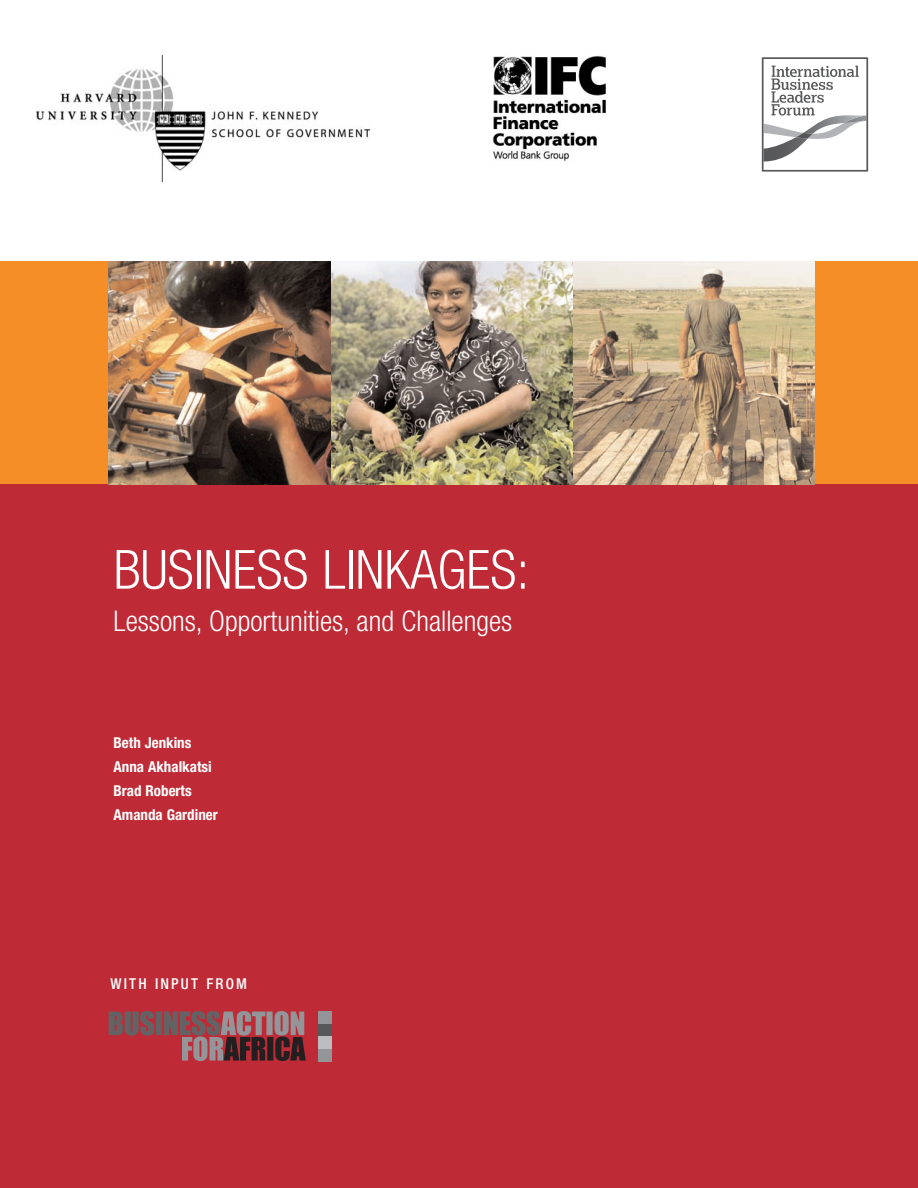
<style>
.page{position:relative;width:918px;height:1188px;background:#fff}
.page>*{position:absolute;margin:0;border:0;box-sizing:border-box;transform-origin:0 0}
.t1{font:300 condensed 54px "Helvetica Neue LT";color:#fff}
.t2{font:300 condensed 28.5px "Helvetica Neue LT";color:#fff}
.t3{font:700 condensed 15px/24px "Helvetica Neue LT";color:#fff}
.t4{font:500 condensed 15px "Helvetica Neue LT";letter-spacing:.145em;color:#fff}
</style>
<div class="page">
<div style="left:0;top:466px;width:918px;height:722px;background:#be2b36"></div>
<div style="left:0;top:261px;width:918px;height:223px;background:#f68e28"></div>
<img style="left:109px;top:261px;width:223px;height:223px">
<img style="left:332px;top:261px;width:241px;height:223px">
<svg style="left:573px;top:261px;width:241px;height:223px;background:#bfaa8d"></svg>
<svg style="left:762px;top:57px;width:106px;height:115px"></svg>
<img style="left:36px;top:56px;width:333px;height:126px">
<img style="left:492px;top:55px;width:114px;height:106px">
<div style="left:318px;top:1011px;width:14px;height:13px;background:#939598"></div>
<div style="left:318px;top:1024px;width:14px;height:13px;background:#57585a"></div>
<div style="left:318px;top:1036px;width:14px;height:13px;background:#bcbdc0"></div>
<div style="left:318px;top:1049px;width:14px;height:13px;background:#939598"></div>
<svg style="left:109px;top:1011px;width:197px;height:50px"></svg>
<h1 class="t1" style="left:114px;top:550px;width:417px">BUSINESS LINKAGES:</h1>
<h2 class="t2" style="left:114px;top:610px;width:400px">Lessons, Opportunities, and Challenges</h2>
<p class="t3" style="left:114px;top:732px;width:106px">Beth Jenkins<br>Anna Akhalkatsi<br>Brad Roberts<br>Amanda Gardiner</p>
<p class="t4" style="left:111px;top:979px;width:138px">WITH INPUT FROM</p>
</div>
